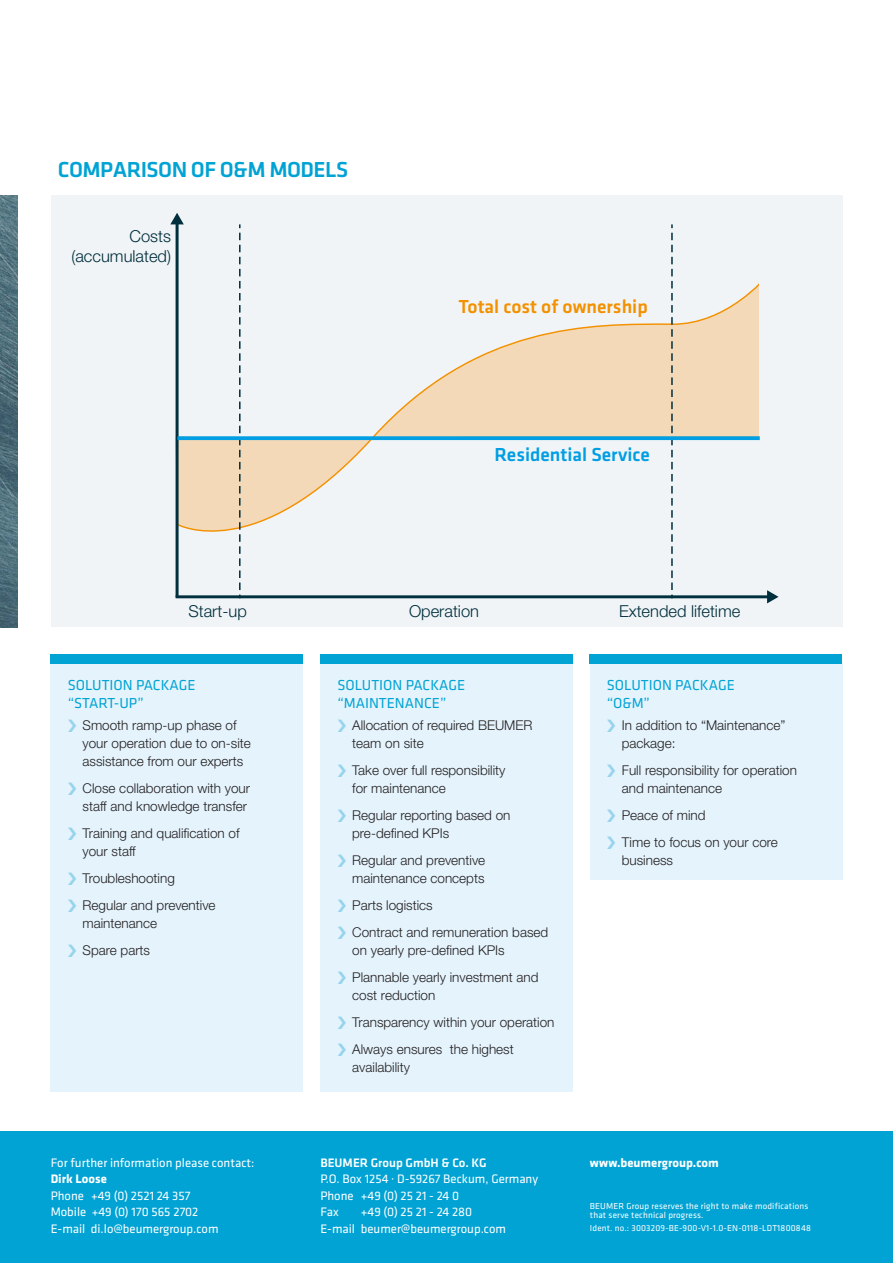
<style>
.page{position:relative;width:893px;height:1263px;background:#fff}
.page>*{position:absolute;margin:0;border:0;box-sizing:border-box;transform-origin:0 0}
.t1{font:500 22.5px "Klavika Basic";letter-spacing:-.025em;color:#00a3d4}
.t2{font:500 19.5px "Klavika Basic";color:#f39100}
.t3{font:500 19.5px "Klavika Basic";color:#009ee3}
.t4{font:16.5px/19.8px "Helvetica Neue LT Std Lt 2";color:#002f3d;text-align:right}
.t5{font:15px/18px "Klavika Basic";color:#00a3d4}
.t6{font:300 13.5px/18px "Helvetica Neue LT Std";color:#231f20}
.t7{font:12.75px/16.5px "Klavika Basic";color:#fff}
.t8{font:700 12.75px "Klavika Basic";color:#fff}
.t9{font:500 12.75px "Klavika Basic";color:#fff}
.t10{font:9px/9px "Klavika Basic";letter-spacing:.02em;color:#fff}
</style>
<div class="page">
<div style="left:0;top:1131px;width:893px;height:132px;background:#00a3d4"></div>
<img style="left:0;top:195px;width:17px;height:432px">
<div style="left:590px;top:664px;width:252px;height:216px;background:#e4f3fc"></div>
<div style="left:320px;top:664px;width:253px;height:428px;background:#e4f3fc"></div>
<div style="left:320px;top:655px;width:253px;height:9px;background:#00a3d4"></div>
<div style="left:51px;top:664px;width:252px;height:428px;background:#e4f3fc"></div>
<div style="left:51px;top:655px;width:252px;height:9px;background:#00a3d4"></div>
<div style="left:51px;top:195px;width:791px;height:432px;background:#f1f4f6"></div>
<svg style="left:175px;top:275px;width:585px;height:292px"></svg>
<hr style="left:176px;top:222px;width:3px;height:375px;background:#002f3d">
<svg style="left:170px;top:213px;width:14px;height:11px"></svg>
<hr style="left:176px;top:595px;width:593px;height:3px;background:#002f3d">
<svg style="left:767px;top:590px;width:11px;height:13px"></svg>
<svg style="left:239px;top:224px;width:2px;height:372px"></svg>
<svg style="left:671px;top:224px;width:2px;height:372px"></svg>
<svg style="left:177px;top:436px;width:583px;height:4px;background:#11a1df"></svg>
<div style="left:590px;top:655px;width:252px;height:9px;background:#00a3d4"></div>
<h1 class="t1" style="left:58px;top:154px;width:292px">COMPARISON OF O&amp;M MODELS</h1>
<p class="t4" style="left:71px;top:226px;width:101px">Costs (accumulated)</p>
<h2 class="t2" style="left:458px;top:294px;width:191px">Total cost of ownership</h2>
<h2 class="t3" style="left:494px;top:441px;width:157px">Residential Service</h2>
<p class="t4" style="left:188px;top:601px;width:60px">Start-up</p>
<p class="t4" style="left:409px;top:601px;width:71px">Operation</p>
<p class="t4" style="left:619px;top:601px;width:123px">Extended lifetime</p>
<p class="t5" style="left:68px;top:675px;width:129px">SOLUTION PACKAGE “START-UP”</p>
<p class="t6" style="left:83px;top:716px;width:170px">Smooth ramp-up phase of your operation due to on-site assistance from our experts</p>
<p class="t6" style="left:83px;top:779px;width:169px">Close collaboration with your staff and knowledge transfer</p>
<p class="t6" style="left:83px;top:824px;width:159px">Training and qualification of your staff</p>
<p class="t6" style="left:83px;top:864px;width:135px;line-height:27px">Troubleshooting<br>Regular and preventive</p>
<p class="t6" style="left:83px;top:909px;width:76px;line-height:27px">maintenance<br>Spare parts</p>
<p class="t7" style="left:51px;top:1154px;width:205px">For further information please contact:</p>
<p class="t8" style="left:51px;top:1169px;width:58px">Dirk Loose</p>
<p class="t7" style="left:51px;top:1187px;width:169px">Phone +49 (0) 2521 24 357<br>Mobile +49 (0) 170 565 2702<br>E-mail di.lo@beumergroup.com</p>
<p class="t5" style="left:337px;top:675px;width:129px">SOLUTION PACKAGE “MAINTENANCE”</p>
<p class="t6" style="left:352px;top:716px;width:182px">Allocation of required BEUMER team on site</p>
<p class="t6" style="left:352px;top:761px;width:155px">Take over full responsibility for maintenance</p>
<p class="t6" style="left:352px;top:806px;width:160px">Regular reporting based on pre-defined KPIs</p>
<p class="t6" style="left:352px;top:851px;width:135px">Regular and preventive maintenance concepts</p>
<p class="t6" style="left:352px;top:891px;width:198px;line-height:27px">Parts logistics<br>Contract and remuneration based</p>
<p class="t6" style="left:352px;top:936px;width:188px;line-height:27px">on yearly pre-defined KPIs<br>Plannable yearly investment and</p>
<p class="t6" style="left:352px;top:981px;width:204px;line-height:27px">cost reduction<br>Transparency within your operation<br>Always ensures the highest</p>
<p class="t6" style="left:352px;top:1058px;width:59px">availability</p>
<p class="t9" style="left:320px;top:1154px;width:168px">BEUMER Group GmbH &amp; Co. KG</p>
<p class="t7" style="left:320px;top:1170px;width:219px">P.O. Box 1254 · D-59267 Beckum, Germany<br>Phone +49 (0) 25 21 - 24 0<br>Fax</p>
<p class="t7" style="left:320px;top:1203px;width:187px;text-align:center">+49 (0) 25 21 - 24 280<br>E-mail beumer@beumergroup.com</p>
<p class="t5" style="left:607px;top:675px;width:129px">SOLUTION PACKAGE “O&amp;M”</p>
<p class="t6" style="left:622px;top:716px;width:165px">In addition to “Maintenance” package:</p>
<p class="t6" style="left:622px;top:761px;width:177px">Full responsibility for operation and maintenance</p>
<p class="t6" style="left:622px;top:801px;width:158px;line-height:27px">Peace of mind<br>Time to focus on your core</p>
<p class="t6" style="left:622px;top:851px;width:53px">business</p>
<p class="t8" style="left:590px;top:1153px;width:131px">www.beumergroup.com</p>
<p class="t10" style="left:590px;top:1201px;width:220px">BEUMER Group reserves the right to make modifications that serve technical progress.</p>
<p class="t10" style="left:590px;top:1223px;width:223px">Ident. no.: 3003209-BE-900-V1-1.0-EN-0118-LDT1800848</p>
</div>
